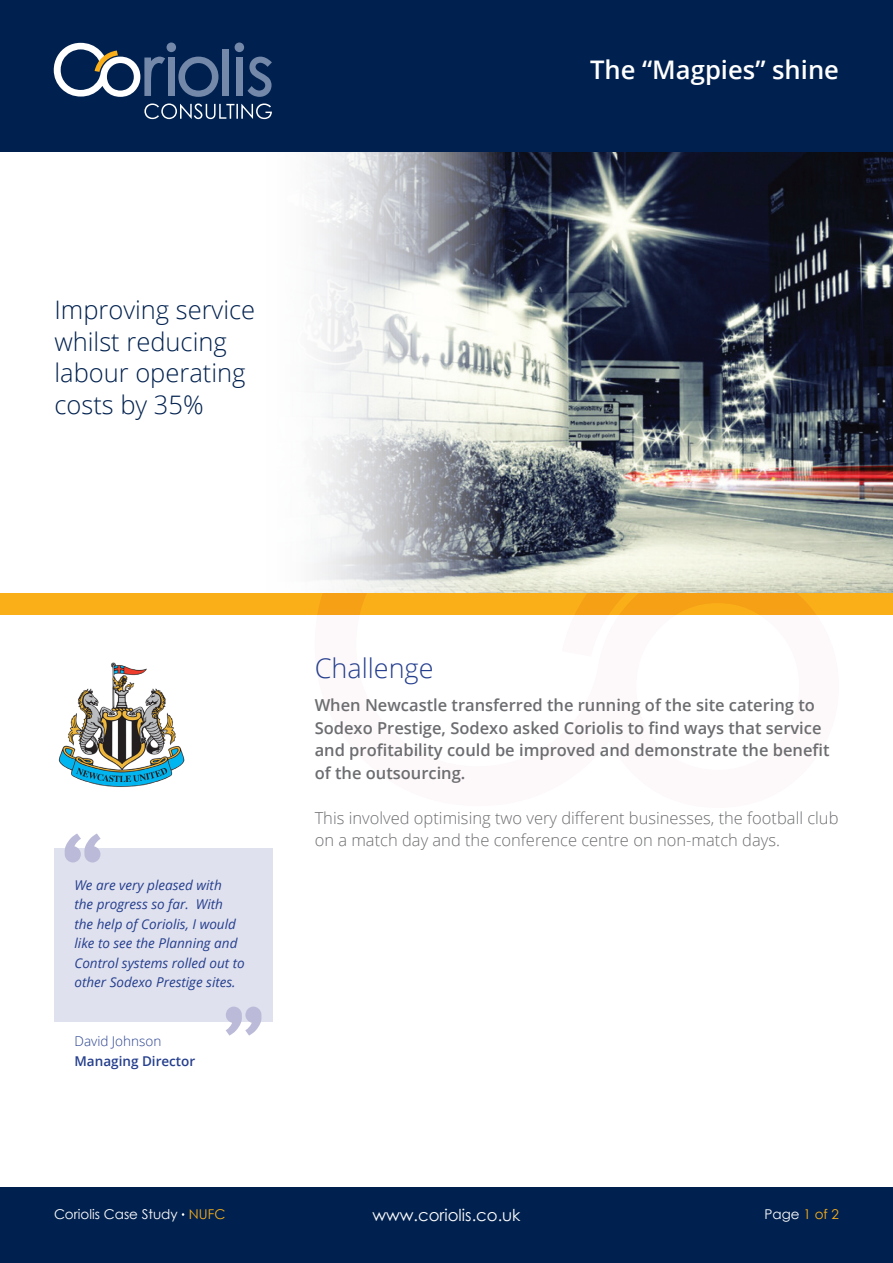
<style>
.page{position:relative;width:893px;height:1263px;background:#fff}
.page>*{position:absolute;margin:0;border:0;box-sizing:border-box;transform-origin:0 0}
.t1{font:300 27px "Open Sans";color:#253f8e}
.t2{font:600 25.65px "Open Sans";color:#fff}
.t3{font:300 25.5px/31.5px "Open Sans";color:#00214f}
.t4{font:600 16.5px/22.5px "Open Sans";color:#6c6d70}
.t5{font:300 16.5px/22.5px "Open Sans";color:#6c6d70}
.t6{font:16.5px "Century Gothic";color:#fff}
.t7{font:italic 13.5px/19.5px "Open Sans";color:#253f8e}
.t8{font:13.5px "Century Gothic";color:#fff}
.t9{font:600 13.5px "Open Sans";color:#253f8e}
.t10{font:300 13.5px "Open Sans";color:#253f8e}
.s1{color:#faaf18}
</style>
<div class="page">
<img style="left:251px;top:151px;width:642px;height:442px">
<div style="left:0;top:0;width:893px;height:151px;background:#00214f"></div>
<div style="left:0;top:1188px;width:893px;height:75px;background:#00214f"></div>
<div style="left:222px;top:50px;width:7px;height:46px;background:#7488aa"></div>
<svg style="left:235px;top:43px;width:37px;height:54px"></svg>
<svg style="left:54px;top:43px;width:164px;height:54px"></svg>
<svg style="left:144px;top:103px;width:128px;height:16px"></svg>
<div style="left:0;top:593px;width:893px;height:21px;background:#faaf18"></div>
<svg style="left:315px;top:527px;width:524px;height:88px"></svg>
<div style="left:54px;top:848px;width:218px;height:173px;background:#e0e1ee"></div>
<svg style="left:226px;top:1006px;width:36px;height:29px"></svg>
<svg style="left:64px;top:833px;width:37px;height:29px"></svg>
<img style="left:58px;top:662px;width:127px;height:125px">
<p class="t3" style="left:54px;top:294px;width:202px">Improving service whilst reducing labour operating costs by 35%</p>
<p class="t2" style="left:590px;top:52px;width:250px">The “Magpies” shine</p>
<p class="t7" style="left:74px;top:875px;width:172px">We are very pleased with<br>the progress so far. With the help of Coriolis, I would like to see the Planning and<br>Control systems rolled out to other Sodexo Prestige sites.</p>
<p class="t10" style="left:74px;top:1032px;width:88px">David Johnson</p>
<p class="t9" style="left:74px;top:1052px;width:122px">Managing Director</p>
<p class="t1" style="left:315px;top:650px;width:120px">Challenge</p>
<p class="t4" style="left:315px;top:694px;width:516px">When Newcastle transferred the running of the site catering to Sodexo Prestige, Sodexo asked Coriolis to find ways that service and profitability could be improved and demonstrate the benefit of the outsourcing.</p>
<p class="t5" style="left:315px;top:806px;width:525px">This involved optimising two very different businesses, the football club on a match day and the conference centre on non-match days.</p>
<p class="t8" style="left:54px;top:1206px;width:173px">Coriolis Case Study <span class="s1">NUFC</span></p>
<p class="t6" style="left:372px;top:1205px;width:150px">www.coriolis.co.uk</p>
<p class="t8" style="left:765px;top:1206px;width:76px">Page <span class="s1">1 of 2</span></p>
</div>
